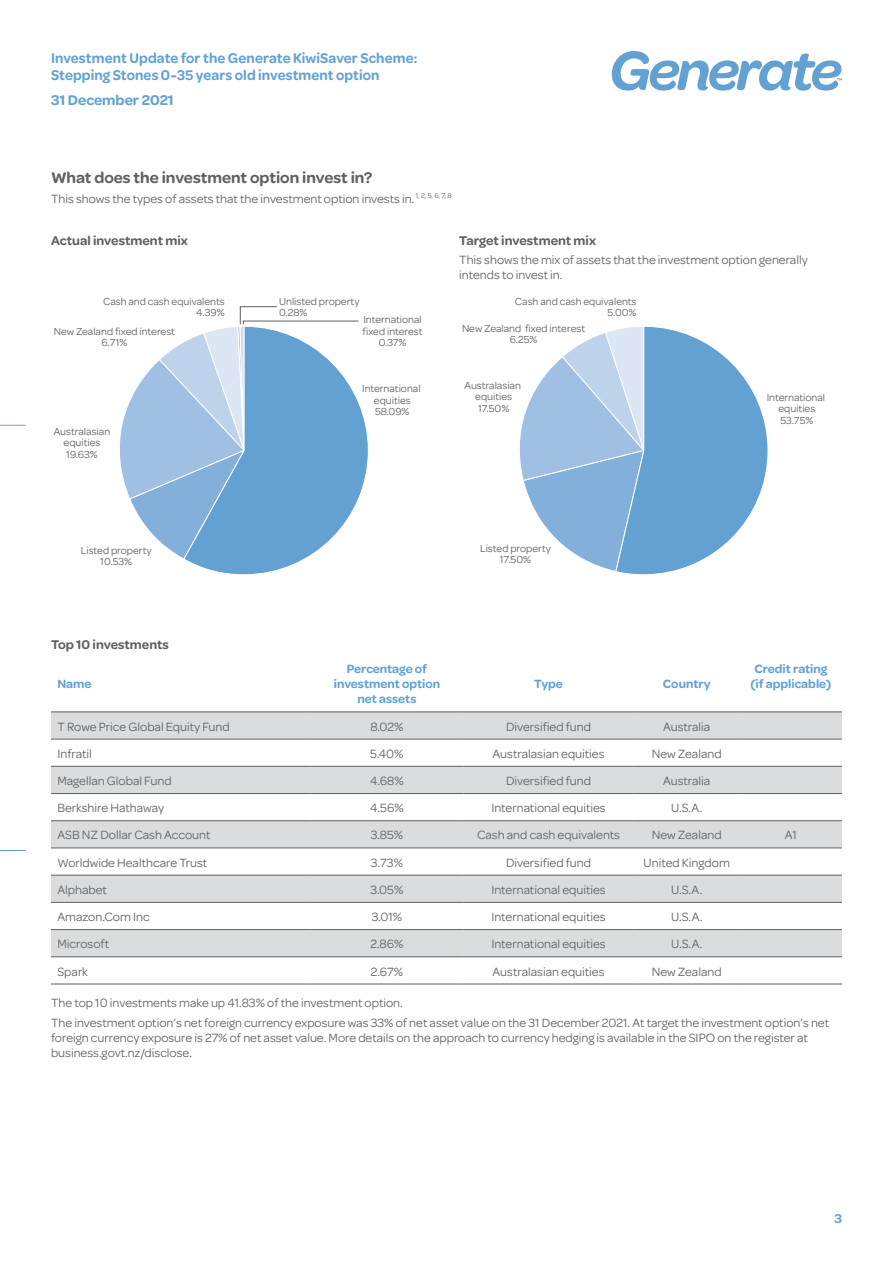
<style>
.page{position:relative;width:893px;height:1263px;background:#fff}
.page>*{position:absolute;margin:0;border:0;box-sizing:border-box;transform-origin:0 0}
.t1{font:600 16.5px "Omnes";color:#5f6062}
.t2{font:600 15px/16.5px "Omnes";letter-spacing:.005em;color:#63a1d3;scale:.96 1}
.t3{font:600 15px "Omnes";letter-spacing:.005em;color:#63a1d3}
.t4{font:600 13.5px "Omnes";color:#5f6062}
.t5{font:600 13.5px "Omnes";color:#63a1d3}
.t6{font:12.75px/15px "Omnes";color:#5f6062}
.t7{font:600 12.75px/15px "Omnes";color:#63a1d3;text-align:center}
.t8{font:10.8px/11.6px "Omnes";color:#5f6062;text-align:center}
</style>
<div class="page">
<svg style="left:0;top:425px;width:26px;height:1px"></svg>
<svg style="left:0;top:850px;width:26px;height:1px"></svg>
<svg style="left:612px;top:51px;width:230px;height:40px"></svg>
<svg style="left:51px;top:713px;width:791px;height:243px;fill:#dbdcdd"></svg>
<hr style="left:51px;top:766px;width:259px;height:1px;background:#5f6062">
<hr style="left:310px;top:766px;width:153px;height:1px;background:#5f6062">
<hr style="left:463px;top:766px;width:171px;height:1px;background:#5f6062">
<hr style="left:634px;top:766px;width:106px;height:1px;background:#5f6062">
<hr style="left:740px;top:766px;width:102px;height:1px;background:#5f6062">
<hr style="left:51px;top:793px;width:259px;height:1px;background:#5f6062">
<hr style="left:310px;top:793px;width:153px;height:1px;background:#5f6062">
<hr style="left:463px;top:793px;width:171px;height:1px;background:#5f6062">
<hr style="left:634px;top:793px;width:106px;height:1px;background:#5f6062">
<hr style="left:740px;top:793px;width:102px;height:1px;background:#5f6062">
<hr style="left:51px;top:820px;width:259px;height:1px;background:#5f6062">
<hr style="left:310px;top:820px;width:153px;height:1px;background:#5f6062">
<hr style="left:463px;top:820px;width:171px;height:1px;background:#5f6062">
<hr style="left:634px;top:820px;width:106px;height:1px;background:#5f6062">
<hr style="left:740px;top:820px;width:102px;height:1px;background:#5f6062">
<hr style="left:51px;top:848px;width:259px;height:1px;background:#5f6062">
<hr style="left:310px;top:848px;width:153px;height:1px;background:#5f6062">
<hr style="left:463px;top:848px;width:171px;height:1px;background:#5f6062">
<hr style="left:634px;top:848px;width:106px;height:1px;background:#5f6062">
<hr style="left:740px;top:848px;width:102px;height:1px;background:#5f6062">
<hr style="left:51px;top:875px;width:259px;height:1px;background:#5f6062">
<hr style="left:310px;top:875px;width:153px;height:1px;background:#5f6062">
<hr style="left:463px;top:875px;width:171px;height:1px;background:#5f6062">
<hr style="left:634px;top:875px;width:106px;height:1px;background:#5f6062">
<hr style="left:740px;top:875px;width:102px;height:1px;background:#5f6062">
<hr style="left:51px;top:902px;width:259px;height:1px;background:#5f6062">
<hr style="left:310px;top:902px;width:153px;height:1px;background:#5f6062">
<hr style="left:463px;top:902px;width:171px;height:1px;background:#5f6062">
<hr style="left:634px;top:902px;width:106px;height:1px;background:#5f6062">
<hr style="left:740px;top:902px;width:102px;height:1px;background:#5f6062">
<hr style="left:51px;top:929px;width:259px;height:1px;background:#5f6062">
<hr style="left:310px;top:929px;width:153px;height:1px;background:#5f6062">
<hr style="left:463px;top:929px;width:171px;height:1px;background:#5f6062">
<hr style="left:634px;top:929px;width:106px;height:1px;background:#5f6062">
<hr style="left:740px;top:929px;width:102px;height:1px;background:#5f6062">
<hr style="left:51px;top:956px;width:259px;height:1px;background:#5f6062">
<hr style="left:310px;top:956px;width:153px;height:1px;background:#5f6062">
<hr style="left:463px;top:956px;width:171px;height:1px;background:#5f6062">
<hr style="left:634px;top:956px;width:106px;height:1px;background:#5f6062">
<hr style="left:740px;top:956px;width:102px;height:1px;background:#5f6062">
<hr style="left:51px;top:984px;width:259px;height:1px;background:#5f6062">
<hr style="left:310px;top:984px;width:153px;height:1px;background:#5f6062">
<hr style="left:463px;top:984px;width:171px;height:1px;background:#5f6062">
<hr style="left:634px;top:984px;width:106px;height:1px;background:#5f6062">
<hr style="left:740px;top:984px;width:102px;height:1px;background:#5f6062">
<hr style="left:51px;top:712px;width:259px;height:1px;background:#5f6062">
<hr style="left:310px;top:712px;width:153px;height:1px;background:#5f6062">
<hr style="left:463px;top:712px;width:171px;height:1px;background:#5f6062">
<hr style="left:634px;top:712px;width:106px;height:1px;background:#5f6062">
<hr style="left:740px;top:712px;width:102px;height:1px;background:#5f6062">
<hr style="left:51px;top:739px;width:259px;height:1px;background:#5f6062">
<hr style="left:310px;top:739px;width:153px;height:1px;background:#5f6062">
<hr style="left:463px;top:739px;width:171px;height:1px;background:#5f6062">
<hr style="left:634px;top:739px;width:106px;height:1px;background:#5f6062">
<hr style="left:740px;top:739px;width:102px;height:1px;background:#5f6062">
<svg style="left:187px;top:405px;width:181px;height:170px"></svg>
<svg style="left:119px;top:306px;width:240px;height:254px"></svg>
<svg style="left:519px;top:326px;width:249px;height:249px"></svg>
<p class="t2" style="left:51px;top:50px;width:383px">Investment Update for the Generate KiwiSaver Scheme:<br>Stepping Stones 0-35 years old investment option</p>
<p class="t3" style="left:51px;top:91px;width:124px">31 December 2021</p>
<p class="t1" style="left:51px;top:168px;width:323px">What does the investment option invest in?</p>
<p class="t6" style="left:51px;top:191px;width:402px">This shows the types of assets that the investment option invests in. <sup>1,</sup> <sup>2,</sup> <sup>5,</sup> <sup>6,</sup> <sup>7,</sup> <sup>8</sup></p>
<p class="t4" style="left:51px;top:232px;width:138px">Actual investment mix</p>
<p class="t4" style="left:459px;top:232px;width:138px">Target investment mix</p>
<p class="t6" style="left:459px;top:252px;width:350px">This shows the mix of assets that the investment option generally intends to invest in.</p>
<p class="t8" style="left:103px;top:296px;width:123px;text-align:right">Cash and cash equivalents<br>4.39%</p>
<p class="t8" style="left:279px;top:296px;width:82px;text-align:left">Unlisted property<br>0.28%</p>
<p class="t8" style="left:363px;top:314px;width:62px">International fixed interest<br>0.37%</p>
<p class="t8" style="left:54px;top:326px;width:123px">New Zealand fixed interest<br>6.71%</p>
<p class="t8" style="left:54px;top:425px;width:58px">Australasian equities<br>19.63%</p>
<p class="t8" style="left:362px;top:383px;width:60px">International equities<br>58.09%</p>
<p class="t8" style="left:515px;top:296px;width:123px;text-align:right">Cash and cash equivalents<br>5.00%</p>
<p class="t8" style="left:462px;top:323px;width:125px">New Zealand fixed interest<br>6.25%</p>
<p class="t8" style="left:464px;top:379px;width:58px">Australasian equities<br>17.50%</p>
<p class="t8" style="left:81px;top:544px;width:72px">Listed property<br>10.53%</p>
<p class="t4" style="left:51px;top:636px;width:119px">Top 10 investments</p>
<p class="t7" style="left:57px;top:677px;width:36px">Name</p>
<p class="t7" style="left:334px;top:662px;width:108px">Percentage of investment option net assets</p>
<p class="t8" style="left:480px;top:542px;width:72px">Listed property<br>17.50%</p>
<p class="t7" style="left:534px;top:677px;width:30px">Type</p>
<p class="t7" style="left:663px;top:677px;width:49px">Country</p>
<p class="t8" style="left:767px;top:391px;width:60px">International equities<br>53.75%</p>
<p class="t7" style="left:750px;top:662px;width:82px">Credit rating (if applicable)</p>
<p class="t6" style="left:57px;top:719px;width:174px">T Rowe Price Global Equity Fund</p>
<p class="t6" style="left:370px;top:719px;width:35px">8.02%</p>
<p class="t6" style="left:506px;top:719px;width:87px">Diversified fund</p>
<p class="t6" style="left:663px;top:719px;width:49px">Australia</p>
<p class="t6" style="left:57px;top:746px;width:36px">Infratil</p>
<p class="t6" style="left:370px;top:746px;width:35px">5.40%</p>
<p class="t6" style="left:493px;top:746px;width:113px">Australasian equities</p>
<p class="t6" style="left:652px;top:746px;width:71px">New Zealand</p>
<p class="t6" style="left:57px;top:773px;width:116px">Magellan Global Fund</p>
<p class="t6" style="left:370px;top:773px;width:35px">4.68%</p>
<p class="t6" style="left:506px;top:773px;width:87px">Diversified fund</p>
<p class="t6" style="left:663px;top:773px;width:49px">Australia</p>
<p class="t6" style="left:57px;top:800px;width:108px">Berkshire Hathaway</p>
<p class="t6" style="left:370px;top:800px;width:35px">4.56%</p>
<p class="t6" style="left:491px;top:800px;width:116px">International equities</p>
<p class="t6" style="left:671px;top:800px;width:33px">U.S.A.</p>
<p class="t6" style="left:57px;top:828px;width:155px">ASB NZ Dollar Cash Account</p>
<p class="t6" style="left:371px;top:828px;width:34px">3.85%</p>
<p class="t6" style="left:477px;top:828px;width:145px">Cash and cash equivalents</p>
<p class="t6" style="left:652px;top:828px;width:71px">New Zealand</p>
<p class="t6" style="left:785px;top:828px;width:14px">A1</p>
<p class="t6" style="left:57px;top:855px;width:151px">Worldwide Healthcare Trust</p>
<p class="t6" style="left:371px;top:855px;width:34px">3.73%</p>
<p class="t6" style="left:506px;top:855px;width:87px">Diversified fund</p>
<p class="t6" style="left:644px;top:855px;width:88px">United Kingdom</p>
<p class="t6" style="left:57px;top:882px;width:51px">Alphabet</p>
<p class="t6" style="left:371px;top:882px;width:34px">3.05%</p>
<p class="t6" style="left:491px;top:882px;width:116px">International equities</p>
<p class="t6" style="left:671px;top:882px;width:33px">U.S.A.</p>
<p class="t6" style="left:57px;top:909px;width:94px">Amazon.Com Inc</p>
<p class="t6" style="left:372px;top:909px;width:32px">3.01%</p>
<p class="t6" style="left:491px;top:909px;width:116px">International equities</p>
<p class="t6" style="left:671px;top:909px;width:33px">U.S.A.</p>
<p class="t6" style="left:57px;top:936px;width:53px">Microsoft</p>
<p class="t6" style="left:370px;top:936px;width:35px">2.86%</p>
<p class="t6" style="left:491px;top:936px;width:116px">International equities</p>
<p class="t6" style="left:671px;top:936px;width:33px">U.S.A.</p>
<p class="t6" style="left:57px;top:964px;width:32px">Spark</p>
<p class="t6" style="left:371px;top:964px;width:34px">2.67%</p>
<p class="t6" style="left:493px;top:964px;width:113px">Australasian equities</p>
<p class="t6" style="left:652px;top:964px;width:71px">New Zealand</p>
<p class="t6" style="left:51px;top:994px;width:780px;line-height:19.2px">The top 10 investments make up 41.83% of the investment option.<br>The investment option’s net foreign currency exposure was 33% of net asset value on the 31 December 2021. At target the investment option’s net</p>
<p class="t6" style="left:51px;top:1030px;width:758px">foreign currency exposure is 27% of net asset value. More details on the approach to currency hedging is available in the SIPO on the register at business.govt.nz/disclose.</p>
<p class="t5" style="left:834px;top:1210px;width:9px">3</p>
</div>
